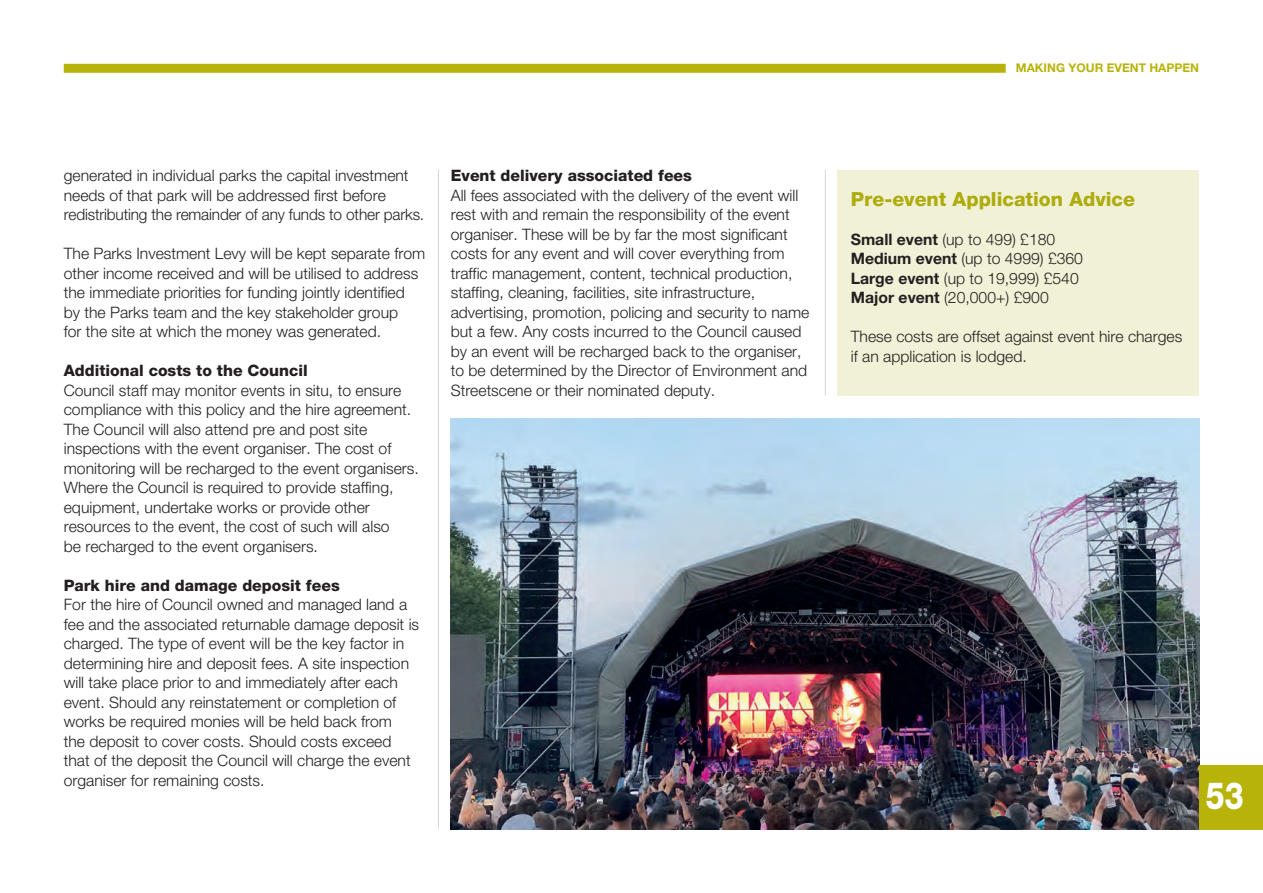
<style>
.page{position:relative;width:1263px;height:893px;background:#fff}
.page>*{position:absolute;margin:0;border:0;box-sizing:border-box;transform-origin:0 0}
.t1{font:800 37.5px "Helvetica Neue LT Std";color:#fff;scale:.8 1}
.t2{font:800 19.5px "Helvetica Neue LT Std";color:#aeac0c}
.t3{font:300 15.75px/19.5px "Helvetica Neue LT Std";color:#231f20}
.t4{font:800 15.75px "Helvetica Neue LT Std";color:#231f20}
.t5{font:700 12px "Helvetica Neue LT Std";color:#b8b309}
.s1{font-weight:700}
</style>
<div class="page">
<div style="left:838px;top:170px;width:361px;height:225px;background:#f1f1d7"></div>
<div style="left:64px;top:64px;width:942px;height:9px;background:#b8b309"></div>
<hr style="left:825px;top:170px;width:1px;height:225px;background:#d5d6d0">
<hr style="left:438px;top:170px;width:1px;height:659px;background:#d5d6d0">
<img style="left:451px;top:419px;width:748px;height:410px">
<div style="left:1199px;top:765px;width:64px;height:65px;background:#b8b309"></div>
<p class="t3" style="left:64px;top:166px;width:362px">generated in individual parks the capital investment needs of that park will be addressed first before redistributing the remainder of any funds to other parks.</p>
<p class="t3" style="left:64px;top:244px;width:363px">The Parks Investment Levy will be kept separate from other income received and will be utilised to address the immediate priorities for funding jointly identified<br>by the Parks team and the key stakeholder group<br>for the site at which the money was generated.</p>
<p class="t4" style="left:64px;top:361px;width:245px">Additional costs to the Council</p>
<p class="t3" style="left:64px;top:380px;width:357px">Council staff may monitor events in situ, to ensure compliance with this policy and the hire agreement.<br>The Council will also attend pre and post site inspections with the event organiser. The cost of monitoring will be recharged to the event organisers.<br>Where the Council is required to provide staffing, equipment, undertake works or provide other resources to the event, the cost of such will also<br>be recharged to the event organisers.</p>
<p class="t4" style="left:64px;top:576px;width:277px">Park hire and damage deposit fees</p>
<p class="t3" style="left:64px;top:595px;width:357px">For the hire of Council owned and managed land a fee and the associated returnable damage deposit is charged. The type of event will be the key factor in determining hire and deposit fees. A site inspection will take place prior to and immediately after each event. Should any reinstatement or completion of works be required monies will be held back from<br>the deposit to cover costs. Should costs exceed that of the deposit the Council will charge the event organiser for remaining costs.</p>
<p class="t4" style="left:451px;top:166px;width:243px">Event delivery associated fees</p>
<p class="t3" style="left:451px;top:185px;width:360px">All fees associated with the delivery of the event will rest with and remain the responsibility of the event organiser. These will be by far the most significant costs for any event and will cover everything from traffic management, content, technical production, staffing, cleaning, facilities, site infrastructure, advertising, promotion, policing and security to name but a few. Any costs incurred to the Council caused by an event will be recharged back to the organiser, to be determined by the Director of Environment and Streetscene or their nominated deputy.</p>
<p class="t5" style="left:1016px;top:61px;width:185px">MAKING YOUR EVENT HAPPEN</p>
<p class="t2" style="left:851px;top:187px;width:286px">Pre-event Application Advice</p>
<p class="t3" style="left:851px;top:229px;width:234px"><span class="s1">Small event</span> (up to 499) £180<br><span class="s1">Medium event</span> (up to 4999) £360<br><span class="s1">Large event</span> (up to 19,999) £540<br><span class="s1">Major event</span> (20,000+) £900</p>
<p class="t3" style="left:851px;top:327px;width:333px">These costs are offset against event hire charges if an application is lodged.</p>
<h1 class="t1" style="left:1206px;top:773px;width:49px">53</h1>
</div>
